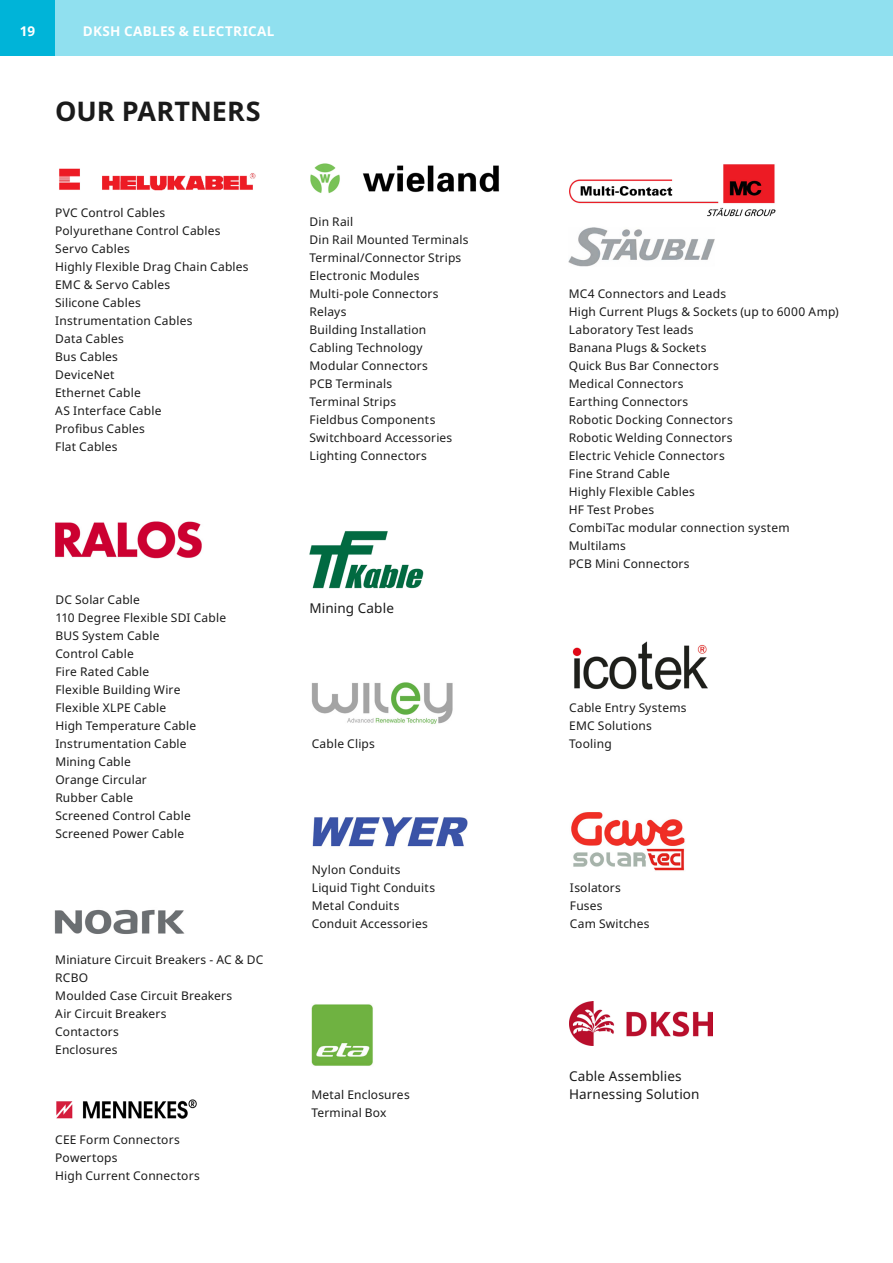
<style>
.page{position:relative;width:893px;height:1263px;background:#fff}
.page>*{position:absolute;margin:0;border:0;box-sizing:border-box;transform-origin:0 0}
.Frutiger_Bold_24{font:700 27px "Noto Sans";color:#1a1a1a}
.DKSH_Subhead{font:13.5px "Noto Sans";letter-spacing:.01em;color:#1a1a1a}
.t1{font:700 13.5px "Noto Sans";letter-spacing:.02em;color:#fff}
.DKSH_Subhead-2{font:12px "Noto Sans";letter-spacing:.015em;color:#1a1a1a}
</style>
<div class="page">
<div style="left:0;top:0;width:55px;height:55px;background:#00b4d8"></div>
<div style="left:55px;top:0;width:838px;height:55px;background:#90e0ef"></div>
<img style="left:59px;top:168px;width:197px;height:23px">
<img style="left:310px;top:531px;width:114px;height:58px">
<img style="left:54px;top:909px;width:131px;height:25px">
<img style="left:55px;top:521px;width:147px;height:38px">
<img style="left:56px;top:1099px;width:141px;height:20px">
<img style="left:310px;top:163px;width:189px;height:30px">
<img style="left:570px;top:164px;width:206px;height:53px">
<img style="left:572px;top:641px;width:136px;height:49px">
<img style="left:311px;top:682px;width:142px;height:42px">
<img style="left:312px;top:817px;width:156px;height:30px">
<img style="left:571px;top:812px;width:114px;height:59px">
<img style="left:568px;top:227px;width:147px;height:40px">
<img style="left:311px;top:1004px;width:62px;height:62px">
<img style="left:569px;top:1001px;width:144px;height:44px">
<p class="t1" style="left:20px;top:21px;width:17px">19</p>
<p class="t1" style="left:83px;top:21px;width:193px">DKSH CABLES &amp; ELECTRICAL</p>
<p class="Frutiger_Bold_24" style="left:55px;top:93px;width:207px">OUR PARTNERS</p>
<p class="DKSH_Subhead-2" style="left:55px;top:204px;width:112px">PVC Control Cables</p>
<p class="DKSH_Subhead-2" style="left:55px;top:222px;width:167px">Polyurethane Control Cables</p>
<p class="DKSH_Subhead-2" style="left:55px;top:240px;width:76px">Servo Cables</p>
<p class="DKSH_Subhead-2" style="left:55px;top:258px;width:195px">Highly Flexible Drag Chain Cables</p>
<p class="DKSH_Subhead-2" style="left:55px;top:276px;width:117px">EMC &amp; Servo Cables</p>
<p class="DKSH_Subhead-2" style="left:55px;top:294px;width:87px">Silicone Cables</p>
<p class="DKSH_Subhead-2" style="left:55px;top:312px;width:139px">Instrumentation Cables</p>
<p class="DKSH_Subhead-2" style="left:55px;top:330px;width:70px">Data Cables</p>
<p class="DKSH_Subhead-2" style="left:55px;top:348px;width:64px">Bus Cables</p>
<p class="DKSH_Subhead-2" style="left:55px;top:366px;width:61px">DeviceNet</p>
<p class="DKSH_Subhead-2" style="left:55px;top:384px;width:87px">Ethernet Cable</p>
<p class="DKSH_Subhead-2" style="left:55px;top:402px;width:108px">AS Interface Cable</p>
<p class="DKSH_Subhead-2" style="left:55px;top:420px;width:91px">Profibus Cables</p>
<p class="DKSH_Subhead-2" style="left:55px;top:438px;width:64px">Flat Cables</p>
<p class="DKSH_Subhead-2" style="left:310px;top:213px;width:45px">Din Rail</p>
<p class="DKSH_Subhead-2" style="left:310px;top:231px;width:160px">Din Rail Mounted Terminals</p>
<p class="DKSH_Subhead-2" style="left:310px;top:249px;width:153px">Terminal/Connector Strips</p>
<p class="DKSH_Subhead-2" style="left:310px;top:267px;width:111px">Electronic Modules</p>
<p class="DKSH_Subhead-2" style="left:310px;top:285px;width:131px">Multi-pole Connectors</p>
<p class="DKSH_Subhead-2" style="left:310px;top:303px;width:38px">Relays</p>
<p class="DKSH_Subhead-2" style="left:310px;top:321px;width:118px">Building Installation</p>
<p class="DKSH_Subhead-2" style="left:310px;top:339px;width:115px">Cabling Technology</p>
<p class="DKSH_Subhead-2" style="left:310px;top:357px;width:120px">Modular Connectors</p>
<p class="DKSH_Subhead-2" style="left:310px;top:375px;width:84px">PCB Terminals</p>
<p class="DKSH_Subhead-2" style="left:310px;top:393px;width:88px">Terminal Strips</p>
<p class="DKSH_Subhead-2" style="left:310px;top:411px;width:127px">Fieldbus Components</p>
<p class="DKSH_Subhead-2" style="left:310px;top:429px;width:144px">Switchboard Accessories</p>
<p class="DKSH_Subhead-2" style="left:310px;top:447px;width:119px">Lighting Connectors</p>
<p class="DKSH_Subhead-2" style="left:55px;top:591px;width:86px">DC Solar Cable</p>
<p class="DKSH_Subhead-2" style="left:55px;top:609px;width:172px">110 Degree Flexible SDI Cable</p>
<p class="DKSH_Subhead-2" style="left:55px;top:627px;width:106px">BUS System Cable</p>
<p class="DKSH_Subhead-2" style="left:55px;top:645px;width:80px">Control Cable</p>
<p class="DKSH_Subhead-2" style="left:55px;top:663px;width:95px">Fire Rated Cable</p>
<p class="DKSH_Subhead-2" style="left:55px;top:681px;width:127px">Flexible Building Wire</p>
<p class="DKSH_Subhead-2" style="left:55px;top:699px;width:112px">Flexible XLPE Cable</p>
<p class="DKSH_Subhead-2" style="left:55px;top:717px;width:142px">High Temperature Cable</p>
<p class="DKSH_Subhead-2" style="left:55px;top:735px;width:133px">Instrumentation Cable</p>
<p class="DKSH_Subhead-2" style="left:55px;top:753px;width:77px">Mining Cable</p>
<p class="DKSH_Subhead-2" style="left:55px;top:771px;width:93px">Orange Circular</p>
<p class="DKSH_Subhead-2" style="left:55px;top:789px;width:79px">Rubber Cable</p>
<p class="DKSH_Subhead-2" style="left:55px;top:807px;width:137px">Screened Control Cable</p>
<p class="DKSH_Subhead-2" style="left:55px;top:825px;width:130px">Screened Power Cable</p>
<p class="DKSH_Subhead-2" style="left:55px;top:951px;width:210px">Miniature Circuit Breakers - AC &amp; DC</p>
<p class="DKSH_Subhead-2" style="left:55px;top:969px;width:34px">RCBO</p>
<p class="DKSH_Subhead-2" style="left:55px;top:987px;width:179px">Moulded Case Circuit Breakers</p>
<p class="DKSH_Subhead-2" style="left:55px;top:1005px;width:113px">Air Circuit Breakers</p>
<p class="DKSH_Subhead-2" style="left:55px;top:1023px;width:65px">Contactors</p>
<p class="DKSH_Subhead-2" style="left:55px;top:1041px;width:64px">Enclosures</p>
<p class="DKSH_Subhead-2" style="left:55px;top:1131px;width:126px">CEE Form Connectors</p>
<p class="DKSH_Subhead-2" style="left:55px;top:1149px;width:64px">Powertops</p>
<p class="DKSH_Subhead-2" style="left:55px;top:1167px;width:146px">High Current Connectors</p>
<p class="DKSH_Subhead" style="left:310px;top:599px;width:86px">Mining Cable</p>
<p class="DKSH_Subhead-2" style="left:312px;top:735px;width:65px">Cable Clips</p>
<p class="DKSH_Subhead-2" style="left:312px;top:861px;width:90px">Nylon Conduits</p>
<p class="DKSH_Subhead-2" style="left:312px;top:879px;width:125px">Liquid Tight Conduits</p>
<p class="DKSH_Subhead-2" style="left:312px;top:897px;width:89px">Metal Conduits</p>
<p class="DKSH_Subhead-2" style="left:312px;top:915px;width:117px">Conduit Accessories</p>
<p class="DKSH_Subhead-2" style="left:311px;top:1086px;width:100px">Metal Enclosures</p>
<p class="DKSH_Subhead-2" style="left:311px;top:1104px;width:77px">Terminal Box</p>
<p class="DKSH_Subhead-2" style="left:569px;top:285px;width:159px">MC4 Connectors and Leads</p>
<p class="DKSH_Subhead-2" style="left:569px;top:303px;width:271px">High Current Plugs &amp; Sockets (up to 6000 Amp)</p>
<p class="DKSH_Subhead-2" style="left:569px;top:321px;width:126px">Laboratory Test leads</p>
<p class="DKSH_Subhead-2" style="left:569px;top:339px;width:139px">Banana Plugs &amp; Sockets</p>
<p class="DKSH_Subhead-2" style="left:569px;top:357px;width:152px">Quick Bus Bar Connectors</p>
<p class="DKSH_Subhead-2" style="left:569px;top:375px;width:116px">Medical Connectors</p>
<p class="DKSH_Subhead-2" style="left:569px;top:393px;width:121px">Earthing Connectors</p>
<p class="DKSH_Subhead-2" style="left:569px;top:411px;width:165px">Robotic Docking Connectors</p>
<p class="DKSH_Subhead-2" style="left:569px;top:429px;width:165px">Robotic Welding Connectors</p>
<p class="DKSH_Subhead-2" style="left:569px;top:447px;width:157px">Electric Vehicle Connectors</p>
<p class="DKSH_Subhead-2" style="left:569px;top:465px;width:103px">Fine Strand Cable</p>
<p class="DKSH_Subhead-2" style="left:569px;top:483px;width:127px">Highly Flexible Cables</p>
<p class="DKSH_Subhead-2" style="left:569px;top:501px;width:87px">HF Test Probes</p>
<p class="DKSH_Subhead-2" style="left:569px;top:519px;width:222px">CombiTac modular connection system</p>
<p class="DKSH_Subhead-2" style="left:569px;top:537px;width:59px">Multilams</p>
<p class="DKSH_Subhead-2" style="left:569px;top:555px;width:122px">PCB Mini Connectors</p>
<p class="DKSH_Subhead-2" style="left:569px;top:699px;width:119px">Cable Entry Systems</p>
<p class="DKSH_Subhead-2" style="left:569px;top:717px;width:84px">EMC Solutions</p>
<p class="DKSH_Subhead-2" style="left:569px;top:735px;width:44px">Tooling</p>
<p class="DKSH_Subhead-2" style="left:570px;top:879px;width:53px">Isolators</p>
<p class="DKSH_Subhead-2" style="left:570px;top:897px;width:34px">Fuses</p>
<p class="DKSH_Subhead-2" style="left:570px;top:915px;width:81px">Cam Switches</p>
<p class="DKSH_Subhead" style="left:569px;top:1067px;width:114px">Cable Assemblies</p>
<p class="DKSH_Subhead" style="left:569px;top:1085px;width:132px">Harnessing Solution</p>
</div>
